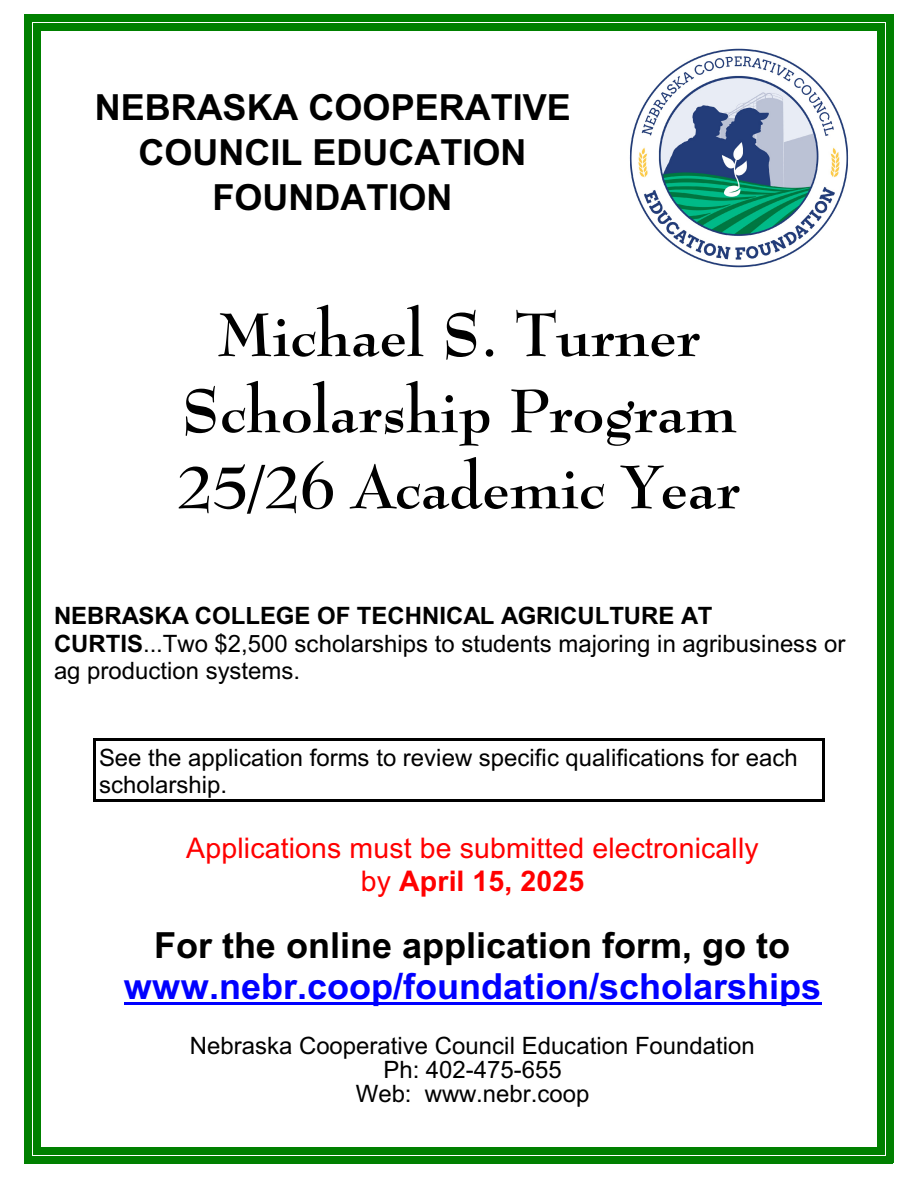
<style>
.page{position:relative;width:918px;height:1188px;background:#fff}
.page>*{position:absolute;margin:0;border:0;box-sizing:border-box;transform-origin:0 0}
.t1{font:700 60px/76.2px "Bernhard Modern BT";color:#000;text-align:center}
.t2{font:700 36px/45px "Arial";color:#000;text-align:center}
.t3{font:700 36px "Arial";color:#00f}
.t4{font:28.5px/32.7px "Arial";letter-spacing:.005em;color:#f00;text-align:center}
.t5{font:24px/27.5px "Arial";color:#000}
.s1{font-weight:700}
</style>
<div class="page">
<div style="left:33px;top:23px;width:7px;height:1132px;background:#008000"></div>
<div style="left:878px;top:23px;width:7px;height:1132px;background:#008000"></div>
<div style="left:33px;top:23px;width:852px;height:7px;background:#008000"></div>
<div style="left:33px;top:1148px;width:852px;height:7px;background:#008000"></div>
<div style="left:25px;top:14px;width:7px;height:1149px;background:#008000"></div>
<div style="left:886px;top:14px;width:7px;height:1149px;background:#008000"></div>
<div style="left:25px;top:14px;width:868px;height:7px;background:#008000"></div>
<div style="left:25px;top:1156px;width:868px;height:7px;background:#008000"></div>
<hr style="left:93px;top:738px;width:3px;height:64px;background:#000">
<hr style="left:822px;top:738px;width:3px;height:64px;background:#000">
<hr style="left:93px;top:738px;width:732px;height:3px;background:#000">
<hr style="left:93px;top:799px;width:732px;height:3px;background:#000">
<img style="left:629px;top:48px;width:220px;height:220px">
<hr style="left:124px;top:1002px;width:697px;height:3px;background:#00f">
<h2 class="t2" style="left:95px;top:88px;width:478px">NEBRASKA COOPERATIVE<br>COUNCIL EDUCATION<br>FOUNDATION</h2>
<h1 class="t1" style="left:178px;top:302px;width:563px">Michael S. Turner<br>Scholarship Program<br>25/26 Academic Year</h1>
<p class="t5" style="left:54px;top:604px;width:793px"><span class="s1">NEBRASKA COLLEGE OF TECHNICAL AGRICULTURE AT<br>CURTIS</span>...Two $2,500 scholarships to students majoring in agribusiness or ag production systems.</p>
<p class="t5" style="left:99px;top:746px;width:700px">See the application forms to review specific qualifications for each scholarship.</p>
<p class="t4" style="left:186px;top:835px;width:574px">Applications must be submitted electronically by <span class="s1">April 15, 2025</span></p>
<h2 class="t2" style="left:154px;top:926px;width:637px">For the online application form, go to</h2>
<h2 class="t3" style="left:124px;top:972px;width:699px">www.nebr.coop/foundation/scholarships</h2>
<p class="t5" style="left:190px;top:1035px;width:567px;line-height:24.2px;text-align:center">Nebraska Cooperative Council Education Foundation<br>Ph: 402-475-655<br>Web: www.nebr.coop</p>
</div>
